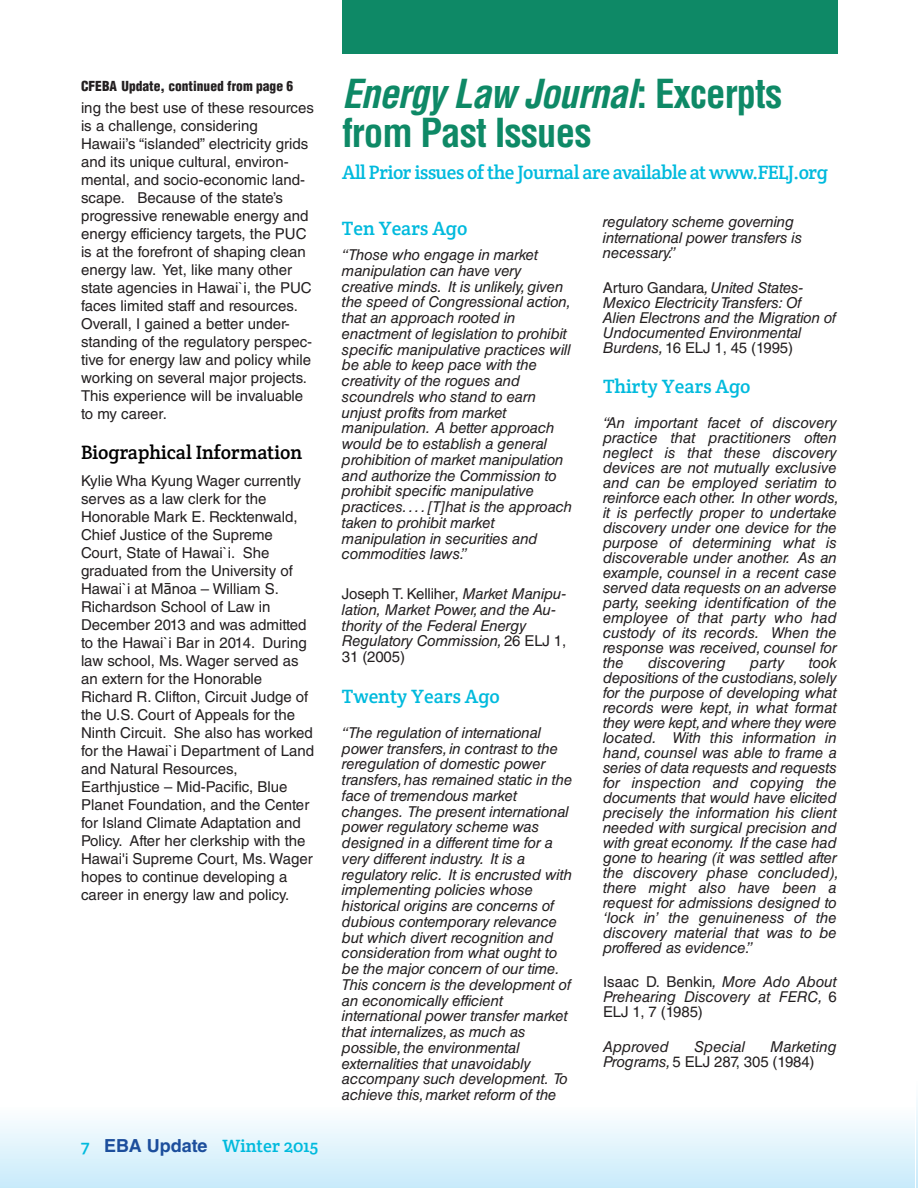
<style>
.page{position:relative;width:918px;height:1188px;background:#fff}
.page>*{position:absolute;margin:0;border:0;box-sizing:border-box;transform-origin:0 0}
.t1{font:700 condensed 39px/39px "Helvetica LT Std";letter-spacing:-.025em;color:#0e8966}
.t2{font:19.5px "Crete Round";letter-spacing:-.025em;color:#00badd}
.t3{font:19.5px "Crete Round";color:#00badd}
.t4{font:19.5px "Crete Round";color:#000}
.t5{font:18px "Crete Round";color:#00badd}
.t6{font:italic 15px/15.8px "Helvetica LT Std";letter-spacing:-.01em;color:#231f20}
.t7{font:15px/18px "Helvetica LT Std";color:#231f20}
.t8{font:900 condensed 13.5px "Helvetica LT Std";color:#231f20}
.s1{font-family:"Tahoma"}
.s2{font-family:"Helvetica LT Std";font-weight:700;color:#1c4e9c}
.s3{font-style:italic}
.s4{font-style:normal}
</style>
<div class="page">
<div style="left:0;top:1107px;width:915px;height:81px;background:linear-gradient(to bottom,#fdfefe,#c8eafa)"></div>
<svg style="left:917px;top:1098px;width:1px;height:90px"></svg>
<div style="left:342px;top:0;width:495px;height:54px;background:#0e8966"></div>
<p class="t8" style="left:81px;top:81px;width:214px">CFEBA Update, continued from page 6</p>
<p class="t7" style="left:81px;top:100px;width:234px">ing the best use of these resources is a challenge, considering Hawaii’s “islanded” electricity grids and its unique cultural, environ&shy;mental, and socio-economic land&shy;scape. Because of the state’s progressive renewable energy and energy efficiency targets, the PUC is at the forefront of shaping clean energy law. Yet, like many other state agencies in Hawai`i, the PUC faces limited staff and resources.<br>Overall, I gained a better under&shy;standing of the regulatory perspec&shy;tive for energy law and policy while working on several major projects.<br>This experience will be invaluable to my career.</p>
<h2 class="t4" style="left:81px;top:446px;width:223px">Biographical Information</h2>
<p class="t7" style="left:81px;top:473px;width:235px">Kylie Wha Kyung Wager currently serves as a law clerk for the<br>Honorable Mark E. Recktenwald,<br>Chief Justice of the Supreme<br>Court, State of Hawai`i. She graduated from the University of<br>Hawai`i at M<span class="s1">ā</span>noa – William S.<br>Richardson School of Law in<br>December 2013 and was admitted to the Hawai`i Bar in 2014. During law school, Ms. Wager served as an extern for the Honorable<br>Richard R. Clifton, Circuit Judge of the U.S. Court of Appeals for the<br>Ninth Circuit. She also has worked for the Hawai`i Department of Land and Natural Resources,<br>Earthjustice – Mid-Pacific, Blue<br>Planet Foundation, and the Center for Island Climate Adaptation and<br>Policy. After her clerkship with the<br>Hawai'i Supreme Court, Ms. Wager hopes to continue developing a career in energy law and policy.</p>
<p class="t5" style="left:81px;top:1140px;width:239px">7 <span class="s2">EBA Update</span> Winter 2015</p>
<h1 class="t1" style="left:342px;top:78px;width:442px"><span class="s3">Energy Law Journal</span>: Excerpts from Past Issues</h1>
<h2 class="t2" style="left:342px;top:166px;width:488px">All Prior issues of the Journal are available at www.FELJ.org</h2>
<h2 class="t3" style="left:342px;top:222px;width:127px">Ten Years Ago</h2>
<p class="t6" style="left:342px;top:248px;width:232px">“Those who engage in market manipulation can have very creative minds. It is unlikely, given the speed of Congressional action, that an approach rooted in enactment of legislation to prohibit specific manipulative practices will be able to keep pace with the creativity of the rogues and scoundrels who stand to earn unjust profits from market manipulation. A better approach would be to establish a general prohibition of market manipulation and authorize the Commission to prohibit specific manipulative practices. . . . [T]hat is the approach taken to prohibit market manipulation in securities and commodities laws.”</p>
<p class="t6" style="left:342px;top:587px;width:226px"><span class="s4">Joseph T. Kelliher,</span> Market Manipu&shy;lation, Market Power, and the Au&shy;thority of the Federal Energy<br>Regulatory Commission, <span class="s4">26 ELJ 1,<br>31 (2005)</span></p>
<h2 class="t3" style="left:342px;top:689px;width:159px">Twenty Years Ago</h2>
<p class="t6" style="left:342px;top:726px;width:232px">“The regulation of international power transfers, in contrast to the reregulation of domestic power transfers, has remained static in the face of tremendous market changes. The present international power regulatory scheme was designed in a different time for a very different industry. It is a regulatory relic. It is encrusted with implementing policies whose historical origins are concerns of dubious contemporary relevance but which divert recognition and consideration from what ought to be the major concern of our time.<br>This concern is the development of an economically efficient international power transfer market that internalizes, as much as possible, the environmental externalities that unavoidably accompany such development. To achieve this, market reform of the</p>
<p class="t6" style="left:603px;top:215px;width:201px">regulatory scheme governing international power transfers is necessary.”</p>
<p class="t6" style="left:603px;top:281px;width:235px;line-height:15px"><span class="s4">Arturo Gandara</span>, United States-<br>Mexico Electricity Transfers: Of<br>Alien Electrons and the Migration of<br>Undocumented Environmental<br>Burdens, <span class="s4">16 ELJ 1, 45 (1995)</span></p>
<h2 class="t3" style="left:603px;top:380px;width:149px">Thirty Years Ago</h2>
<p class="t6" style="left:603px;top:416px;width:237px;line-height:15px">“An important facet of discovery practice that practitioners often neglect is that these discovery devices are not mutually exclusive and can be employed seriatim to reinforce each other. In other words, it is perfectly proper to undertake discovery under one device for the purpose of determining what is discoverable under another. As an example, counsel in a recent case served data requests on an adverse party, seeking identification of the employee of that party who had custody of its records. When the response was received, counsel for the</p>
<p class="t6" style="left:603px;top:656px;width:237px;line-height:15px;text-indent:206px">took depositions of the custodians, solely for the purpose of developing what records were kept, in what format they were kept, and where they were located. With this information in hand, counsel was able to frame a series of data requests and requests for inspection and copying the documents that would have elicited precisely the information his client needed with surgical precision and with great economy. If the case had gone to hearing (it was settled after the discovery phase concluded), there might also have been a request for admissions designed to ‘lock in’ the genuineness of the discovery material that was to be proffered as evidence.”</p>
<p class="t6" style="left:603px;top:976px;width:235px;line-height:15px;text-align:justify"><span class="s4">Isaac D. Benkin</span>, More Ado About Prehearing Discovery at FERC, <span class="s4">6<br>ELJ 1, 7 (1985)</span></p>
<p class="t6" style="left:603px;top:1040px;width:68px">Approved</p>
<p class="t6" style="left:694px;top:1040px;width:52px">Special</p>
<p class="t6" style="left:648px;top:656px;width:80px">discovering</p>
<p class="t6" style="left:750px;top:656px;width:36px">party</p>
<p class="t6" style="left:603px;top:1040px;width:235px;line-height:15px;text-indent:167px">Marketing<br>Programs, <span class="s4">5 ELJ 287, 305 (1984)</span></p>
</div>
